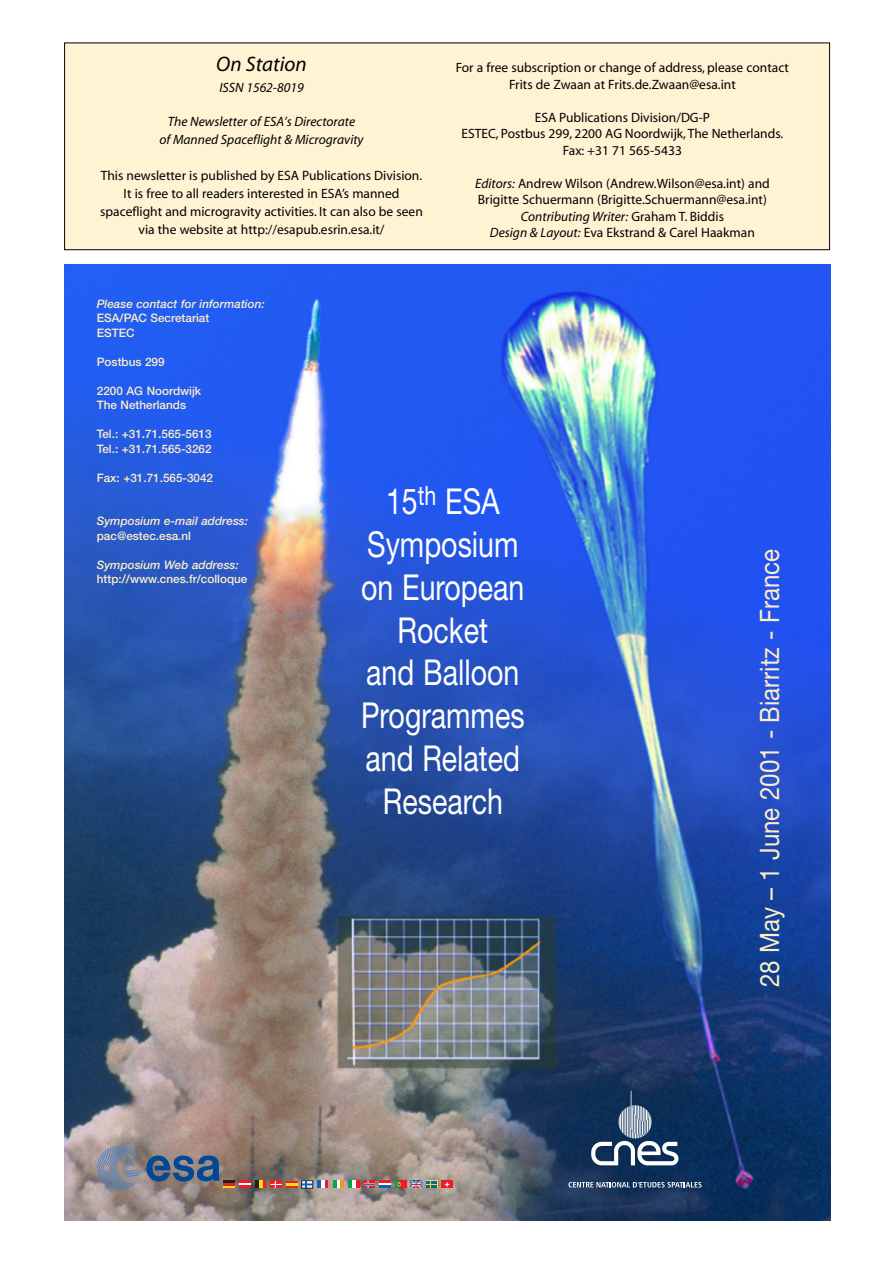
<style>
.page{position:relative;width:893px;height:1262px;background:#fff}
.page>*{position:absolute;margin:0;border:0;box-sizing:border-box;transform-origin:0 0}
.t1{font:35.7px/42.9px "Helvetica Neue";color:#fff;text-align:center;scale:.8 1}
.t2{font:26.85px "Helvetica Neue";color:#feeec5;scale:.9 1}
.t3{font:21px "Myriad MM It 400 600";color:#000}
.t4{font:13.5px/16.5px "Myriad MM 400 600";color:#000;text-align:center}
.t5{font:13.5px/18px "Myriad MM It 400 600";color:#000;text-align:center}
.t6{font:500 11.7px/14.5px "Helvetica Neue";color:#feeec5}
.t7{font:italic 500 11.7px "Helvetica Neue";color:#feeec5}
.s1{font-family:"Myriad MM It 400 600"}
.s2{font-family:"Myriad MM 400 600"}
</style>
<div class="page">
<div style="left:65px;top:43px;width:764px;height:207px;background:#fef3d3"></div>
<div style="left:64px;top:43px;width:766px;height:207px;border:1px solid #000"></div>
<img style="left:64px;top:265px;width:766px;height:955px">
<svg style="left:789px;top:551px;width:8px;height:669px"></svg>
<hr style="left:630px;top:1090px;width:1px;height:45px;background:#fff">
<hr style="left:638px;top:1102px;width:1px;height:33px;background:#fff">
<hr style="left:637px;top:1102px;width:1px;height:33px;background:#fff">
<hr style="left:635px;top:1102px;width:1px;height:33px;background:#fff">
<hr style="left:634px;top:1102px;width:1px;height:33px;background:#fff">
<hr style="left:632px;top:1102px;width:1px;height:33px;background:#fff">
<hr style="left:650px;top:1102px;width:1px;height:33px;background:#fff">
<hr style="left:648px;top:1102px;width:1px;height:33px;background:#fff">
<hr style="left:647px;top:1102px;width:1px;height:33px;background:#fff">
<hr style="left:645px;top:1102px;width:1px;height:33px;background:#fff">
<hr style="left:643px;top:1102px;width:1px;height:33px;background:#fff">
<hr style="left:642px;top:1102px;width:1px;height:33px;background:#fff">
<hr style="left:640px;top:1102px;width:1px;height:33px;background:#fff">
<hr style="left:633px;top:1105px;width:1px;height:33px;background:#fff">
<hr style="left:635px;top:1105px;width:1px;height:33px;background:#fff">
<hr style="left:636px;top:1105px;width:1px;height:33px;background:#fff">
<hr style="left:638px;top:1105px;width:1px;height:33px;background:#fff">
<hr style="left:640px;top:1105px;width:1px;height:33px;background:#fff">
<hr style="left:641px;top:1105px;width:1px;height:33px;background:#fff">
<hr style="left:643px;top:1105px;width:1px;height:33px;background:#fff">
<hr style="left:644px;top:1105px;width:1px;height:33px;background:#fff">
<hr style="left:647px;top:1105px;width:1px;height:33px;background:#fff">
<hr style="left:632px;top:1105px;width:1px;height:33px;background:#fff">
<hr style="left:646px;top:1105px;width:1px;height:33px;background:#fff">
<hr style="left:618px;top:1105px;width:1px;height:33px;background:#fff">
<hr style="left:620px;top:1105px;width:1px;height:33px;background:#fff">
<hr style="left:622px;top:1105px;width:1px;height:33px;background:#fff">
<hr style="left:623px;top:1105px;width:1px;height:33px;background:#fff">
<hr style="left:625px;top:1105px;width:1px;height:33px;background:#fff">
<hr style="left:627px;top:1105px;width:1px;height:33px;background:#fff">
<hr style="left:628px;top:1105px;width:1px;height:33px;background:#fff">
<hr style="left:630px;top:1105px;width:1px;height:33px;background:#fff">
<svg style="left:591px;top:1141px;width:87px;height:24px"></svg>
<svg style="left:568px;top:1181px;width:133px;height:6px"></svg>
<div style="left:441px;top:1180px;width:12px;height:8px;background:#ee1c24"></div>
<svg style="left:445px;top:1182px;width:4px;height:4px"></svg>
<svg style="left:410px;top:1180px;width:27px;height:8px"></svg>
<div style="left:399px;top:1180px;width:7px;height:8px;background:#ee1c24"></div>
<svg style="left:97px;top:1145px;width:304px;height:45px"></svg>
<div style="left:301px;top:1180px;width:12px;height:8px;border:1px solid #231f1f"></div>
<h3 class="t3" style="left:216px;top:56px;width:92px">On Station</h3>
<p class="t5" style="left:219px;top:80px;width:86px">ISSN 1562-8019</p>
<p class="t5" style="left:159px;top:114px;width:205px">The Newsletter of ESA’s Directorate<br>of Manned Spaceflight &amp; Microgravity</p>
<p class="t4" style="left:100px;top:168px;width:324px;line-height:18px">This newsletter is published by ESA Publications Division.<br>It is free to all readers interested in ESA’s manned spaceflight and microgravity activities. It can also be seen via the website at http://esapub.esrin.esa.it/</p>
<p class="t4" style="left:455px;top:61px;width:335px">For a free subscription or change of address, please contact<br>Frits de Zwaan at Frits.de.Zwaan@esa.int</p>
<p class="t4" style="left:461px;top:110px;width:323px">ESA Publications Division/DG-P<br>ESTEC, Postbus 299, 2200 AG Noordwijk, The Netherlands.<br>Fax: +31 71 565-5433</p>
<p class="t4" style="left:475px;top:176px;width:296px;text-align:left"><span class="s1">Editors:</span> Andrew Wilson (Andrew.Wilson@esa.int) and<br>Brigitte Schuermann (Brigitte.Schuermann@esa.int)</p>
<p class="t5" style="left:521px;top:208px;width:205px">Contributing Writer: <span class="s2">Graham T. Biddis</span></p>
<p class="t4" style="left:490px;top:226px;width:266px"><span class="s1">Design &amp; Layout:</span> Eva Ekstrand &amp; Carel Haakman</p>
<p class="t7" style="left:97px;top:299px;width:169px">Please contact for information:</p>
<p class="t6" style="left:97px;top:312px;width:114px">ESA/PAC Secretariat<br>ESTEC</p>
<p class="t6" style="left:97px;top:355px;width:69px">Postbus 299</p>
<p class="t6" style="left:97px;top:384px;width:106px">2200 AG Noordwijk<br>The Netherlands</p>
<p class="t6" style="left:97px;top:428px;width:116px">Tel.: +31.71.565-5613<br>Tel.: +31.71.565-3262</p>
<p class="t6" style="left:97px;top:471px;width:118px">Fax: +31.71.565-3042</p>
<p class="t7" style="left:97px;top:517px;width:153px">Symposium e-mail address:</p>
<p class="t6" style="left:97px;top:529px;width:96px">pac@estec.esa.nl</p>
<p class="t7" style="left:97px;top:560px;width:143px">Symposium Web address:</p>
<p class="t6" style="left:97px;top:573px;width:152px">http://www.cnes.fr/colloque</p>
<h1 class="t1" style="left:361px;top:483px;width:206px">15<sup>th</sup> ESA<br>Symposium on European<br>Rocket<br>and Balloon<br>Programmes and Related<br>Research</h1>
<h2 class="t2" style="left:759px;top:987px;width:489px;rotate:-90deg">28 May – 1 June 2001 - Biarritz - France</h2>
</div>
